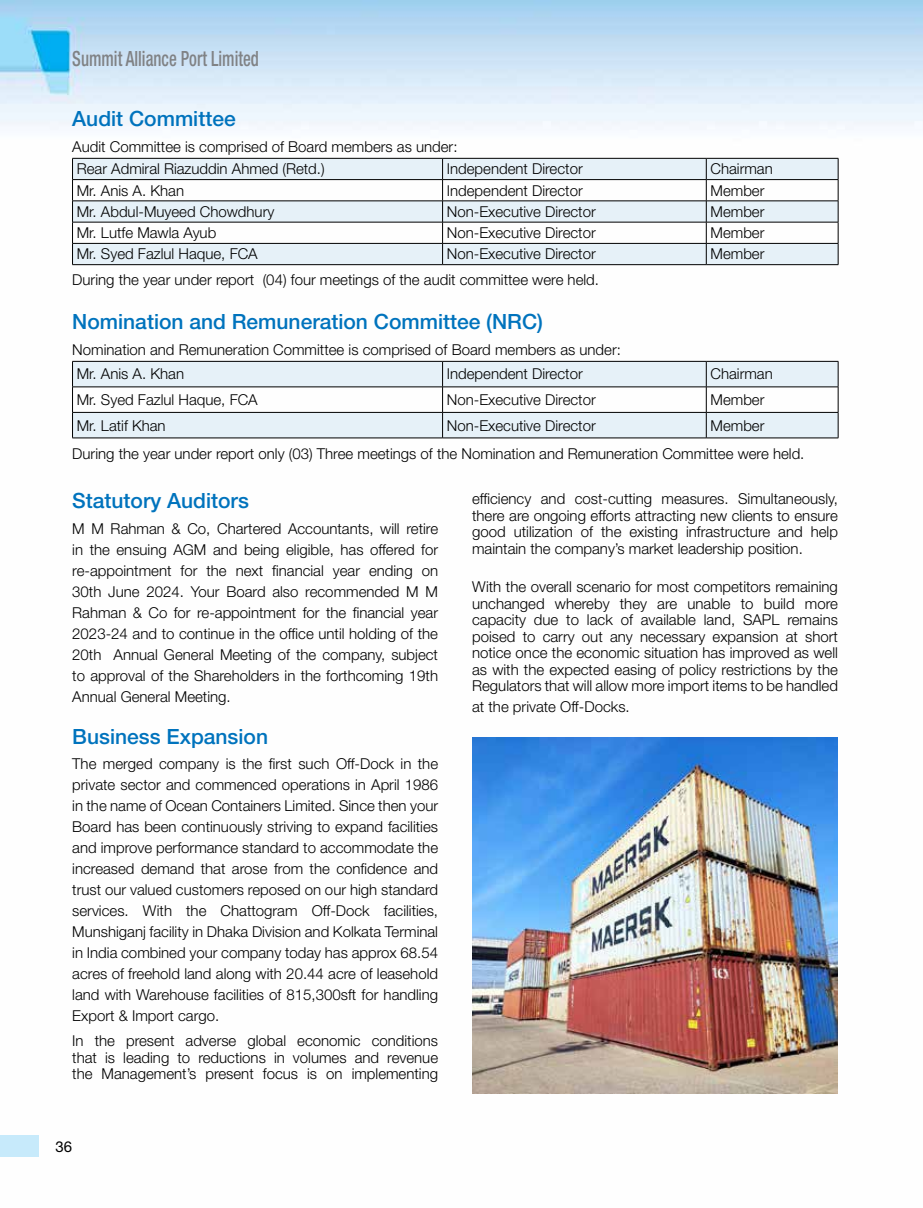
<style>
.page{position:relative;width:923px;height:1208px;background:#fff}
.page>*{position:absolute;margin:0;border:0;box-sizing:border-box;transform-origin:0 0}
.t1{font:500 21px "Helvetica Neue LT Std";color:#0073bd}
.t2{font:500 condensed 21px "Helvetica Neue LT Std";color:#808285;scale:.8 1}
.t3{font:300 15px/21px "Helvetica Neue LT Std";color:#000;text-align:justify}
.t4{font:15px "Helvetica Neue LT Std";color:#000}
</style>
<div class="page">
<img style="left:0;top:0;width:923px;height:1157px">
<div style="left:0;top:1135px;width:38px;height:22px;background:#c7eafb"></div>
<svg style="left:73px;top:159px;width:765px;height:105px;fill:#e6f1f8"></svg>
<hr style="left:72px;top:158px;width:370px;height:1px;background:#000">
<hr style="left:442px;top:158px;width:264px;height:1px;background:#000">
<hr style="left:706px;top:158px;width:132px;height:1px;background:#000">
<hr style="left:72px;top:179px;width:370px;height:1px;background:#000">
<hr style="left:442px;top:179px;width:264px;height:1px;background:#000">
<hr style="left:706px;top:179px;width:132px;height:1px;background:#000">
<hr style="left:72px;top:201px;width:370px;height:1px;background:#000">
<hr style="left:442px;top:201px;width:264px;height:1px;background:#000">
<hr style="left:706px;top:201px;width:132px;height:1px;background:#000">
<hr style="left:72px;top:222px;width:370px;height:1px;background:#000">
<hr style="left:442px;top:222px;width:264px;height:1px;background:#000">
<hr style="left:706px;top:222px;width:132px;height:1px;background:#000">
<hr style="left:72px;top:243px;width:370px;height:1px;background:#000">
<svg style="left:72px;top:158px;width:1px;height:106px"></svg>
<hr style="left:442px;top:243px;width:264px;height:1px;background:#000">
<svg style="left:442px;top:158px;width:1px;height:106px"></svg>
<hr style="left:706px;top:243px;width:132px;height:1px;background:#000">
<svg style="left:706px;top:158px;width:1px;height:106px"></svg>
<svg style="left:838px;top:158px;width:1px;height:106px"></svg>
<hr style="left:72px;top:264px;width:370px;height:1px;background:#000">
<hr style="left:442px;top:264px;width:264px;height:1px;background:#000">
<hr style="left:706px;top:264px;width:132px;height:1px;background:#000">
<svg style="left:73px;top:362px;width:765px;height:76px;fill:#e6f1f8"></svg>
<hr style="left:72px;top:361px;width:370px;height:1px;background:#000">
<hr style="left:442px;top:361px;width:264px;height:1px;background:#000">
<hr style="left:706px;top:361px;width:132px;height:1px;background:#000">
<hr style="left:72px;top:386px;width:370px;height:1px;background:#000">
<hr style="left:442px;top:386px;width:264px;height:1px;background:#000">
<hr style="left:706px;top:386px;width:132px;height:1px;background:#000">
<hr style="left:72px;top:412px;width:370px;height:1px;background:#000">
<svg style="left:72px;top:361px;width:1px;height:77px"></svg>
<hr style="left:442px;top:412px;width:264px;height:1px;background:#000">
<svg style="left:442px;top:361px;width:1px;height:77px"></svg>
<hr style="left:706px;top:412px;width:132px;height:1px;background:#000">
<svg style="left:706px;top:361px;width:1px;height:77px"></svg>
<svg style="left:838px;top:361px;width:1px;height:77px"></svg>
<hr style="left:72px;top:438px;width:370px;height:1px;background:#000">
<hr style="left:442px;top:438px;width:264px;height:1px;background:#000">
<hr style="left:706px;top:438px;width:132px;height:1px;background:#000">
<img style="left:472px;top:738px;width:366px;height:355px">
<h1 class="t2" style="left:72px;top:46px;width:235px">Summit Alliance Port Limited</h1>
<h1 class="t1" style="left:72px;top:106px;width:165px">Audit Committee</h1>
<p class="t3" style="left:72px;top:135px;width:387px;line-height:22.2px">Audit Committee is comprised of Board members as under:<br>Rear Admiral Riazuddin Ahmed (Retd.)</p>
<p class="t3" style="left:447px;top:158px;width:137px">Independent Director</p>
<p class="t3" style="left:710px;top:158px;width:64px">Chairman</p>
<p class="t3" style="left:77px;top:179px;width:109px">Mr. Anis A. Khan</p>
<p class="t3" style="left:447px;top:179px;width:137px">Independent Director</p>
<p class="t3" style="left:710px;top:179px;width:55px">Member</p>
<p class="t3" style="left:77px;top:201px;width:199px">Mr. Abdul-Muyeed Chowdhury</p>
<p class="t3" style="left:447px;top:201px;width:150px">Non-Executive Director</p>
<p class="t3" style="left:710px;top:201px;width:55px">Member</p>
<p class="t3" style="left:77px;top:222px;width:141px">Mr. Lutfe Mawla Ayub</p>
<p class="t3" style="left:447px;top:222px;width:150px">Non-Executive Director</p>
<p class="t3" style="left:710px;top:222px;width:55px">Member</p>
<p class="t3" style="left:77px;top:243px;width:182px">Mr. Syed Fazlul Haque, FCA</p>
<p class="t3" style="left:447px;top:243px;width:150px">Non-Executive Director</p>
<p class="t3" style="left:710px;top:243px;width:55px">Member</p>
<p class="t3" style="left:72px;top:269px;width:528px">During the year under report (04) four meetings of the audit committee were held.</p>
<h1 class="t1" style="left:72px;top:309px;width:472px">Nomination and Remuneration Committee (NRC)</h1>
<p class="t3" style="left:72px;top:337px;width:550px;line-height:24.3px">Nomination and Remuneration Committee is comprised of Board members as under:<br>Mr. Anis A. Khan</p>
<p class="t3" style="left:447px;top:363px;width:137px">Independent Director</p>
<p class="t3" style="left:710px;top:363px;width:64px">Chairman</p>
<p class="t3" style="left:77px;top:389px;width:182px">Mr. Syed Fazlul Haque, FCA</p>
<p class="t3" style="left:447px;top:389px;width:150px">Non-Executive Director</p>
<p class="t3" style="left:710px;top:389px;width:55px">Member</p>
<p class="t3" style="left:77px;top:414px;width:90px">Mr. Latif Khan</p>
<p class="t3" style="left:447px;top:414px;width:150px">Non-Executive Director</p>
<p class="t3" style="left:72px;top:411px;width:733px;line-height:28px;text-indent:638px">Member<br>During the year under report only (03) Three meetings of the Nomination and Remuneration Committee were held.</p>
<h1 class="t1" style="left:72px;top:488px;width:178px">Statutory Auditors</h1>
<p class="t3" style="left:72px;top:517px;width:367px">M M Rahman &amp; Co, Chartered Accountants, will retire in the ensuing AGM and being eligible, has offered for re-appointment for the next financial year ending on 30th June 2024. Your Board also recommended M M Rahman &amp; Co for re-appointment for the financial year 2023-24 and to continue in the office until holding of the 20th Annual General Meeting of the company, subject to approval of the Shareholders in the forthcoming 19th Annual General Meeting.</p>
<h1 class="t1" style="left:72px;top:723px;width:197px">Business Expansion</h1>
<p class="t3" style="left:72px;top:753px;width:367px">The merged company is the first such Off-Dock in the private sector and commenced operations in April 1986 in the name of Ocean Containers Limited. Since then your Board has been continuously striving to expand facilities and improve performance standard to accommodate the increased demand that arose from the confidence and trust our valued customers reposed on our high standard services. With the Chattogram Off-Dock facilities, Munshiganj facility in Dhaka Division and Kolkata Terminal in India combined your company today has approx 68.54 acres of freehold land along with 20.44 acre of leasehold land with Warehouse facilities of 815,300sft for handling Export &amp; Import cargo.</p>
<p class="t3" style="left:72px;top:1032px;width:367px;line-height:16.5px">In the present adverse global economic conditions that is leading to reductions in volumes and revenue the Management’s present focus is on implementing</p>
<p class="t3" style="left:472px;top:490px;width:367px;line-height:16.5px">efficiency and cost-cutting measures. Simultaneously, there are ongoing efforts attracting new clients to ensure good utilization of the existing infrastructure and help maintain the company’s market leadership position.</p>
<p class="t3" style="left:472px;top:578px;width:367px;line-height:16.5px">With the overall scenario for most competitors remaining unchanged whereby they are unable to build more capacity due to lack of available land, SAPL remains poised to carry out any necessary expansion at short notice once the economic situation has improved as well as with the expected easing of policy restrictions by the Regulators that will allow more import items to be handled</p>
<p class="t3" style="left:472px;top:696px;width:159px">at the private Off-Docks.</p>
<p class="t4" style="left:56px;top:1137px;width:18px">36</p>
</div>
